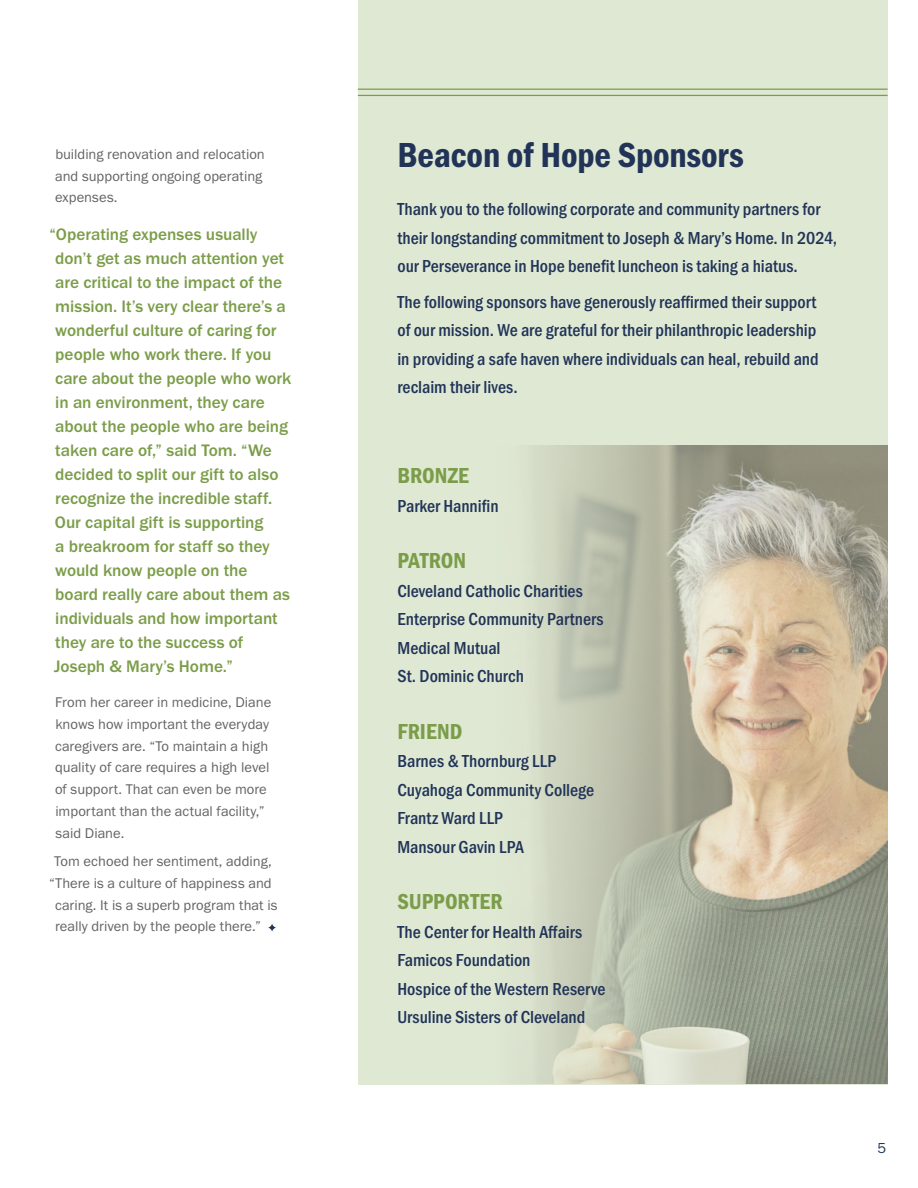
<style>
.page{position:relative;width:918px;height:1188px;background:#fff}
.page>*{position:absolute;margin:0;border:0;box-sizing:border-box;transform-origin:0 0}
.body_copy_1{font:36px "Franklin Gothic URW Con Dem";letter-spacing:-.005em;color:#213458}
.body_copy_1-2{font:22.5px "Franklin Gothic URW Con Dem";color:#7b9d49}
.body_copy_1-3{font:500 18px/28.5px "Franklin Gothic URW Cond";color:#213458}
.body_copy_1-4{font:500 17.25px/24px "Franklin Gothic URW";color:#7b9d49}
.anniversary_quoter{font:15px "Franklin Gothic URW Boo";color:#213458}
.body_copy_1-5{font:14.55px/21.8px "Franklin Gothic URW Boo";color:#636366}
</style>
<div class="page">
<div style="left:358px;top:0;width:530px;height:1084px;background:#dfe8d3"></div>
<img style="left:531px;top:445px;width:357px;height:638px">
<svg style="left:268px;top:924px;width:8px;height:7px"></svg>
<hr style="left:358px;top:89px;width:530px;height:1px;background:#7b9d49">
<hr style="left:358px;top:95px;width:530px;height:1px;background:#7b9d49">
<p class="body_copy_1-5" style="left:55px;top:143px;width:211px">building renovation and relocation and supporting ongoing operating expenses.</p>
<p class="body_copy_1-4" style="left:50px;top:222px;width:243px">“Operating expenses usually don’t get as much attention yet are critical to the impact of the mission. It’s very clear there’s a wonderful culture of caring for people who work there. If you care about the people who work in an environment, they care about the people who are being taken care of,” said Tom. “We decided to split our gift to also recognize the incredible staff.<br>Our capital gift is supporting<br>a breakroom for staff so they would know people on the<br>board really care about them as individuals and how important they are to the success of<br>Joseph &amp; Mary’s Home.”</p>
<p class="body_copy_1-5" style="left:55px;top:691px;width:218px">From her career in medicine, Diane knows how important the everyday caregivers are. “To maintain a high quality of care requires a high level of support. That can even be more important than the actual facility,” said Diane.</p>
<p class="body_copy_1-5" style="left:54px;top:850px;width:219px">Tom echoed her sentiment, adding,</p>
<p class="body_copy_1-5" style="left:49px;top:872px;width:224px">“There is a culture of happiness and</p>
<p class="body_copy_1-5" style="left:55px;top:894px;width:224px">caring. It is a superb program that is</p>
<p class="body_copy_1-5" style="left:55px;top:916px;width:207px">really driven by the people there.”</p>
<p class="body_copy_1" style="left:397px;top:130px;width:348px">Beacon of Hope Sponsors</p>
<p class="body_copy_1-3" style="left:397px;top:194px;width:441px">Thank you to the following corporate and community partners for their longstanding commitment to Joseph &amp; Mary’s Home. In 2024, our Perseverance in Hope benefit luncheon is taking a hiatus.</p>
<p class="body_copy_1-3" style="left:397px;top:286px;width:423px">The following sponsors have generously reaffirmed their support of our mission. We are grateful for their philanthropic leadership in providing a safe haven where individuals can heal, rebuild and reclaim their lives.</p>
<p class="body_copy_1-2" style="left:397px;top:461px;width:73px">BRONZE</p>
<p class="body_copy_1-3" style="left:397px;top:490px;width:103px">Parker Hannifin</p>
<p class="body_copy_1-2" style="left:397px;top:546px;width:70px">PATRON</p>
<p class="body_copy_1-3" style="left:397px;top:575px;width:187px">Cleveland Catholic Charities</p>
<p class="body_copy_1-3" style="left:397px;top:604px;width:208px">Enterprise Community Partners</p>
<p class="body_copy_1-3" style="left:397px;top:632px;width:105px">Medical Mutual</p>
<p class="body_copy_1-3" style="left:397px;top:661px;width:128px">St. Dominic Church</p>
<p class="body_copy_1-2" style="left:397px;top:716px;width:66px">FRIEND</p>
<p class="body_copy_1-3" style="left:397px;top:746px;width:160px">Barnes &amp; Thornburg LLP</p>
<p class="body_copy_1-3" style="left:397px;top:774px;width:198px">Cuyahoga Community College<br>Frantz Ward LLP<br>Mansour Gavin LPA</p>
<p class="body_copy_1-2" style="left:397px;top:887px;width:107px">SUPPORTER</p>
<p class="body_copy_1-3" style="left:397px;top:916px;width:186px">The Center for Health Affairs</p>
<p class="body_copy_1-3" style="left:397px;top:945px;width:135px">Famicos Foundation</p>
<p class="body_copy_1-3" style="left:397px;top:973px;width:210px">Hospice of the Western Reserve</p>
<p class="body_copy_1-3" style="left:397px;top:1002px;width:190px">Ursuline Sisters of Cleveland</p>
<p class="anniversary_quoter" style="left:878px;top:1139px;width:10px">5</p>
</div>
